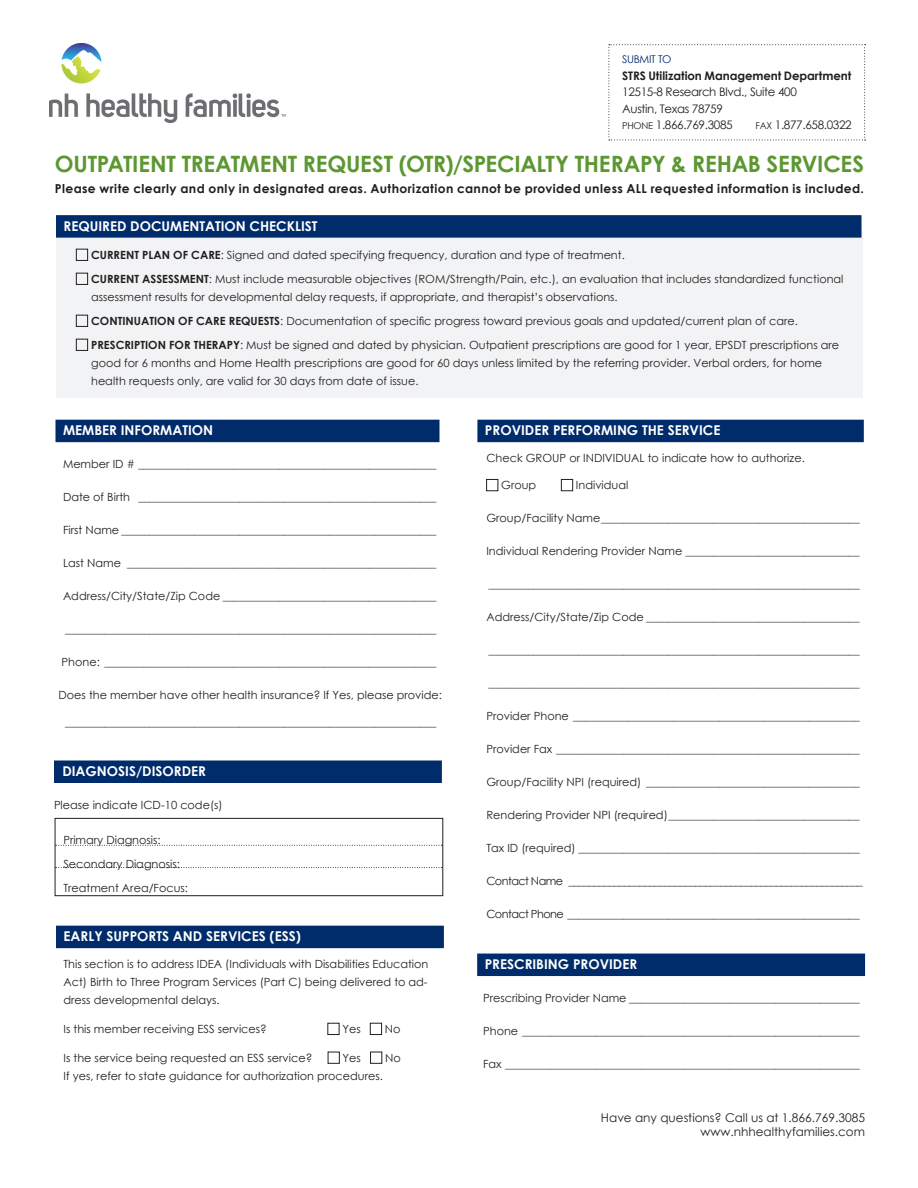
<style>
.page{position:relative;width:918px;height:1188px;background:#fff}
.page>*{position:absolute;margin:0;border:0;box-sizing:border-box;transform-origin:0 0}
.t1{font:700 22.5px "Century Gothic";letter-spacing:-.015em;color:#5c9731}
.block_headline{font:700 13.5px "Century Gothic";color:#fff}
.t2{font:700 12.3px "Century Gothic";letter-spacing:.03em;color:#231f20}
.t3{font:12px/14.4px "Century Gothic";color:#231f20;text-align:right}
.t4{font:11.7px/16.5px "Century Gothic";letter-spacing:-.03em;color:#231f20}
.t5{font:700 11.7px "Century Gothic";letter-spacing:-.005em;color:#231f20}
.body_text{font:11.25px/18px "Century Gothic";color:#231f20}
.body_text-2{font:11.25px "Century Gothic";letter-spacing:-.05em;color:#231f20}
.block_headline-2{font:11.25px "Century Gothic";color:#231f20}
.t6{font:10.65px "Century Gothic";letter-spacing:-.03em;color:#002c6b}
.s1{font-size:9.45px}
.s2{font-weight:700}
</style>
<div class="page">
<svg style="left:608px;top:44px;width:258px;height:97px"></svg>
<div style="left:477px;top:954px;width:388px;height:22px;background:#002c6b"></div>
<div style="left:477px;top:420px;width:387px;height:22px;background:#002c6b"></div>
<div style="left:486px;top:479px;width:12px;height:12px;border:1px solid #231f20"></div>
<div style="left:561px;top:479px;width:12px;height:12px;border:1px solid #231f20"></div>
<div style="left:56px;top:231px;width:806px;height:167px;background:#f2f3f4"></div>
<div style="left:76px;top:249px;width:12px;height:12px;border:1px solid #231f20"></div>
<div style="left:76px;top:273px;width:12px;height:12px;border:1px solid #231f20"></div>
<div style="left:76px;top:315px;width:12px;height:12px;border:1px solid #231f20"></div>
<div style="left:76px;top:339px;width:12px;height:12px;border:1px solid #231f20"></div>
<div style="left:56px;top:215px;width:806px;height:23px;background:#002c6b"></div>
<div style="left:56px;top:926px;width:388px;height:22px;background:#002c6b"></div>
<div style="left:328px;top:1023px;width:11px;height:12px;border:1px solid #231f20"></div>
<div style="left:370px;top:1023px;width:12px;height:12px;border:1px solid #231f20"></div>
<div style="left:328px;top:1052px;width:12px;height:12px;border:1px solid #231f20"></div>
<div style="left:370px;top:1052px;width:12px;height:12px;border:1px solid #231f20"></div>
<div style="left:56px;top:420px;width:384px;height:22px;background:#002c6b"></div>
<div style="left:54px;top:760px;width:388px;height:23px;background:#002c6b"></div>
<div style="left:55px;top:818px;width:388px;height:78px;border:1px solid #231f20"></div>
<svg style="left:56px;top:867px;width:386px;height:1px"></svg>
<svg style="left:56px;top:845px;width:386px;height:1px"></svg>
<img style="left:50px;top:44px;width:235px;height:78px">
<p class="t6" style="left:622px;top:52px;width:51px">SUBMIT TO</p>
<p class="t5" style="left:622px;top:67px;width:231px">STRS Utilization Management Department</p>
<p class="t4" style="left:622px;top:83px;width:176px">12515-8 Research Blvd., Suite 400<br>Austin, Texas 78759</p>
<p class="t4" style="left:622px;top:116px;width:112px"><span class="s1">PHONE</span> 1.866.769.3085</p>
<p class="t4" style="left:756px;top:116px;width:98px"><span class="s1">FAX</span> 1.877.658.0322</p>
<p class="t1" style="left:55px;top:146px;width:811px">OUTPATIENT TREATMENT REQUEST (OTR)/SPECIALTY THERAPY &amp; REHAB SERVICES</p>
<p class="t2" style="left:55px;top:179px;width:811px">Please write clearly and only in designated areas. Authorization cannot be provided unless ALL requested information is included.</p>
<p class="block_headline" style="left:64px;top:216px;width:256px">REQUIRED DOCUMENTATION CHECKLIST</p>
<p class="body_text" style="left:91px;top:246px;width:535px"><span class="s2">CURRENT PLAN OF CARE</span>: Signed and dated specifying frequency, duration and type of treatment.</p>
<p class="body_text" style="left:91px;top:270px;width:754px"><span class="s2">CURRENT ASSESSMENT</span>: Must include measurable objectives (ROM/Strength/Pain, etc.), an evaluation that includes standardized functional assessment results for developmental delay requests, if appropriate, and therapist’s observations.</p>
<p class="body_text" style="left:91px;top:312px;width:708px"><span class="s2">CONTINUATION OF CARE REQUESTS</span>: Documentation of specific progress toward previous goals and updated/current plan of care.</p>
<p class="body_text" style="left:91px;top:336px;width:750px"><span class="s2">PRESCRIPTION FOR THERAPY</span>: Must be signed and dated by physician. Outpatient prescriptions are good for 1 year, EPSDT prescriptions are good for 6 months and Home Health prescriptions are good for 60 days unless limited by the referring provider. Verbal orders, for home health requests only, are valid for 30 days from date of issue.</p>
<p class="block_headline" style="left:63px;top:420px;width:152px">MEMBER INFORMATION</p>
<p class="body_text" style="left:63px;top:455px;width:375px">Member ID # _____________________________________________________</p>
<p class="body_text" style="left:63px;top:488px;width:375px">Date of Birth _____________________________________________________</p>
<p class="body_text" style="left:63px;top:521px;width:375px">First Name ________________________________________________________</p>
<p class="body_text" style="left:63px;top:554px;width:375px">Last Name _______________________________________________________</p>
<p class="body_text" style="left:63px;top:587px;width:375px">Address/City/State/Zip Code ______________________________________</p>
<p class="body_text" style="left:65px;top:620px;width:373px">__________________________________________________________________</p>
<p class="body_text" style="left:62px;top:653px;width:376px">Phone: ___________________________________________________________</p>
<p class="body_text" style="left:58px;top:686px;width:385px">Does the member have other health insurance? If Yes, please provide:</p>
<p class="body_text" style="left:65px;top:713px;width:373px">__________________________________________________________________</p>
<p class="block_headline" style="left:62px;top:761px;width:145px">DIAGNOSIS/DISORDER</p>
<p class="block_headline-2" style="left:54px;top:797px;width:170px">Please indicate ICD-10 code(s)</p>
<p class="body_text" style="left:63px;top:831px;width:99px">Primary Diagnosis:</p>
<p class="body_text" style="left:63px;top:855px;width:118px">Secondary Diagnosis:</p>
<p class="body_text" style="left:63px;top:879px;width:126px">Treatment Area/Focus:</p>
<p class="block_headline" style="left:64px;top:926px;width:239px">EARLY SUPPORTS AND SERVICES (ESS)</p>
<p class="body_text" style="left:64px;top:955px;width:366px;text-align:justify">This section is to address IDEA (Individuals with Disabilities Education Act) Birth to Three Program Services (Part C) being delivered to ad&shy;dress developmental delays.</p>
<p class="body_text" style="left:64px;top:1020px;width:205px">Is this member receiving ESS services?</p>
<p class="body_text" style="left:342px;top:1020px;width:20px">Yes</p>
<p class="body_text" style="left:385px;top:1020px;width:17px">No</p>
<p class="body_text" style="left:64px;top:1049px;width:250px">Is the service being requested an ESS service?</p>
<p class="body_text" style="left:343px;top:1049px;width:20px">Yes</p>
<p class="body_text" style="left:385px;top:1049px;width:17px">No</p>
<p class="body_text" style="left:64px;top:1067px;width:321px">If yes, refer to state guidance for authorization procedures.</p>
<p class="block_headline" style="left:485px;top:420px;width:237px">PROVIDER PERFORMING THE SERVICE</p>
<p class="body_text" style="left:486px;top:449px;width:320px">Check GROUP or INDIVIDUAL to indicate how to authorize.</p>
<p class="body_text" style="left:501px;top:476px;width:37px">Group</p>
<p class="body_text" style="left:576px;top:476px;width:54px">Individual</p>
<p class="body_text" style="left:486px;top:509px;width:375px">Group/Facility Name______________________________________________</p>
<p class="body_text" style="left:486px;top:542px;width:375px">Individual Rendering Provider Name _______________________________</p>
<p class="body_text" style="left:489px;top:575px;width:373px">__________________________________________________________________</p>
<p class="body_text" style="left:486px;top:608px;width:375px">Address/City/State/Zip Code ______________________________________</p>
<p class="body_text" style="left:489px;top:641px;width:373px">__________________________________________________________________</p>
<p class="body_text" style="left:489px;top:674px;width:373px">__________________________________________________________________</p>
<p class="body_text" style="left:486px;top:707px;width:375px">Provider Phone ___________________________________________________</p>
<p class="body_text" style="left:486px;top:740px;width:375px">Provider Fax ______________________________________________________</p>
<p class="body_text" style="left:486px;top:773px;width:375px">Group/Facility NPI (required) ______________________________________</p>
<p class="body_text" style="left:486px;top:806px;width:375px">Rendering Provider NPI (required)__________________________________</p>
<p class="body_text" style="left:486px;top:839px;width:375px">Tax ID (required) __________________________________________________</p>
<p class="body_text-2" style="left:486px;top:874px;width:378px">Contact Name __________________________________________________________</p>
<p class="body_text-2" style="left:486px;top:907px;width:375px">Contact Phone ____________________________________________________</p>
<p class="block_headline" style="left:485px;top:954px;width:154px">PRESCRIBING PROVIDER</p>
<p class="body_text" style="left:483px;top:989px;width:378px">Prescribing Provider Name _________________________________________</p>
<p class="body_text" style="left:483px;top:1022px;width:378px">Phone ____________________________________________________________</p>
<p class="body_text" style="left:483px;top:1055px;width:378px">Fax _______________________________________________________________</p>
<p class="t3" style="left:601px;top:1110px;width:266px">Have any questions? Call us at 1.866.769.3085 www.nhhealthyfamilies.com</p>
</div>
